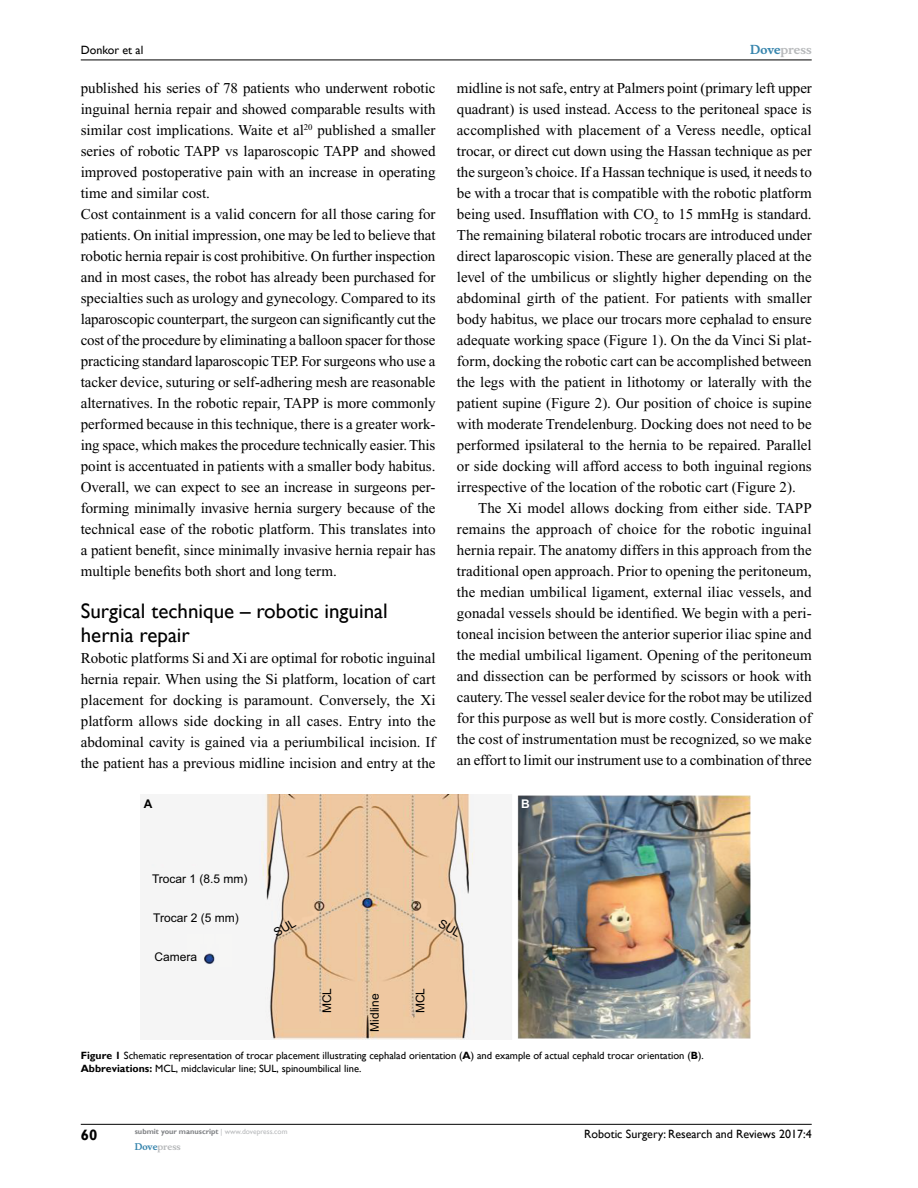
<style>
.page{position:relative;width:918px;height:1188px;background:#fff}
.page>*{position:absolute;margin:0;border:0;box-sizing:border-box;transform-origin:0 0}
.t1{font:21px/24px "Gill Sans";color:#000}
.t2{font:15px/21px "Times New Roman";color:#000;text-align:justify}
.t3{font:700 15px "Gill Sans";color:#000}
.t4{font:12px "Gill Sans";color:#000}
.t5{font:12px "Arial";color:#000}
.t6{font:700 12px "Musee";color:#b8babc}
.t7{font:700 12px "Arial";color:#000}
.t8{font:700 12px "Arial";color:#fff}
.t9{font:10.5px/13.5px "Gill Sans";color:#000}
.t10{font:700 9px "Musee";color:#b8babc}
.t11{font:700 7.5px "Gill Sans";color:#808285}
.s1{color:#3785ad}
.s2{font-weight:700}
.s3{font-weight:400;color:#b8babc}
</style>
<div class="page">
<hr style="left:81px;top:1124px;width:731px;height:1px;background:#000">
<hr style="left:81px;top:60px;width:731px;height:1px;background:#000">
<img style="left:151px;top:795px;width:600px;height:244px">
<svg style="left:273px;top:918px;width:24px;height:19px"></svg>
<svg style="left:438px;top:919px;width:24px;height:18px"></svg>
<p class="t4" style="left:81px;top:43px;width:64px">Donkor et al</p>
<p class="t2" style="left:81px;top:77px;width:357px;text-align:left">published his series of 78 patients who underwent robotic inguinal hernia repair and showed comparable results with similar cost implications. Waite et al<sup>20</sup> published a smaller series of robotic TAPP vs laparoscopic TAPP and showed improved postoperative pain with an increase in operating time and similar cost.<br>Cost containment is a valid concern for all those caring for patients. On initial impression, one may be led to believe that robotic hernia repair is cost prohibitive. On further inspection and in most cases, the robot has already been purchased for specialties such as urology and gynecology. Compared to its laparoscopic counterpart, the surgeon can significantly cut the cost of the procedure by eliminating a balloon spacer for those practicing standard laparoscopic TEP. For surgeons who use a tacker device, suturing or self-adhering mesh are reasonable alternatives. In the robotic repair, TAPP is more commonly performed because in this technique, there is a greater work&shy;ing space, which makes the procedure technically easier. This point is accentuated in patients with a smaller body habitus.<br>Overall, we can expect to see an increase in surgeons per&shy;forming minimally invasive hernia surgery because of the technical ease of the robotic platform. This translates into a patient benefit, since minimally invasive hernia repair has multiple benefits both short and long term.</p>
<h1 class="t1" style="left:81px;top:599px;width:309px">Surgical technique – robotic inguinal hernia repair</h1>
<p class="t2" style="left:81px;top:647px;width:356px">Robotic platforms Si and Xi are optimal for robotic inguinal hernia repair. When using the Si platform, location of cart placement for docking is paramount. Conversely, the Xi platform allows side docking in all cases. Entry into the abdominal cavity is gained via a periumbilical incision. If the patient has a previous midline incision and entry at the</p>
<p class="t6" style="left:750px;top:43px;width:63px"><span class="s1">Dove</span>press</p>
<p class="t2" style="left:457px;top:77px;width:357px">midline is not safe, entry at Palmers point (primary left upper quadrant) is used instead. Access to the peritoneal space is accomplished with placement of a Veress needle, optical trocar, or direct cut down using the Hassan technique as per the surgeon’s choice. If a Hassan technique is used, it needs to be with a trocar that is compatible with the robotic platform being used. Insufflation with CO<sub>2</sub> to 15 mmHg is standard.<br>The remaining bilateral robotic trocars are introduced under direct laparoscopic vision. These are generally placed at the level of the umbilicus or slightly higher depending on the abdominal girth of the patient. For patients with smaller body habitus, we place our trocars more cephalad to ensure adequate working space (Figure 1). On the da Vinci Si plat&shy;form, docking the robotic cart can be accomplished between the legs with the patient in lithotomy or laterally with the patient supine (Figure 2). Our position of choice is supine with moderate Trendelenburg. Docking does not need to be performed ipsilateral to the hernia to be repaired. Parallel or side docking will afford access to both inguinal regions irrespective of the location of the robotic cart (Figure 2).</p>
<p class="t2" style="left:457px;top:497px;width:357px;text-indent:21px">The Xi model allows docking from either side. TAPP remains the approach of choice for the robotic inguinal hernia repair. The anatomy differs in this approach from the traditional open approach. Prior to opening the peritoneum, the median umbilical ligament, external iliac vessels, and gonadal vessels should be identified. We begin with a peri&shy;toneal incision between the anterior superior iliac spine and the medial umbilical ligament. Opening of the peritoneum and dissection can be performed by scissors or hook with cautery. The vessel sealer device for the robot may be utilized for this purpose as well but is more costly. Consideration of the cost of instrumentation must be recognized, so we make an effort to limit our instrument use to a combination of three</p>
<p class="t7" style="left:144px;top:796px;width:10px">A</p>
<p class="t8" style="left:521px;top:796px;width:10px">B</p>
<p class="t5" style="left:152px;top:871px;width:97px">Trocar 1 (8.5 mm)</p>
<p class="t5" style="left:153px;top:910px;width:87px">Trocar 2 (5 mm)</p>
<p class="t5" style="left:154px;top:949px;width:44px">Camera</p>
<p class="t5" style="left:319px;top:1013px;width:27px;rotate:-90deg">MCL</p>
<p class="t5" style="left:413px;top:1013px;width:27px;rotate:-90deg">MCL</p>
<p class="t5" style="left:367px;top:1032px;width:40px;rotate:-90deg">Midline</p>
<p class="t9" style="left:81px;top:1048px;width:625px"><span class="s2">Figure 1</span> Schematic representation of trocar placement illustrating cephalad orientation (<span class="s2">A</span>) and example of actual cephald trocar orientation (<span class="s2">B</span>).<br><span class="s2">Abbreviations:</span> MCL, midclavicular line; SUL, spinoumbilical line.</p>
<p class="t3" style="left:81px;top:1126px;width:18px">60</p>
<p class="t11" style="left:135px;top:1127px;width:154px">submit your manuscript <span class="s3">| www.dovepress.com</span></p>
<p class="t10" style="left:135px;top:1141px;width:48px"><span class="s1">Dove</span>press</p>
<p class="t4" style="left:584px;top:1127px;width:229px">Robotic Surgery: Research and Reviews 2017:4</p>
</div>
